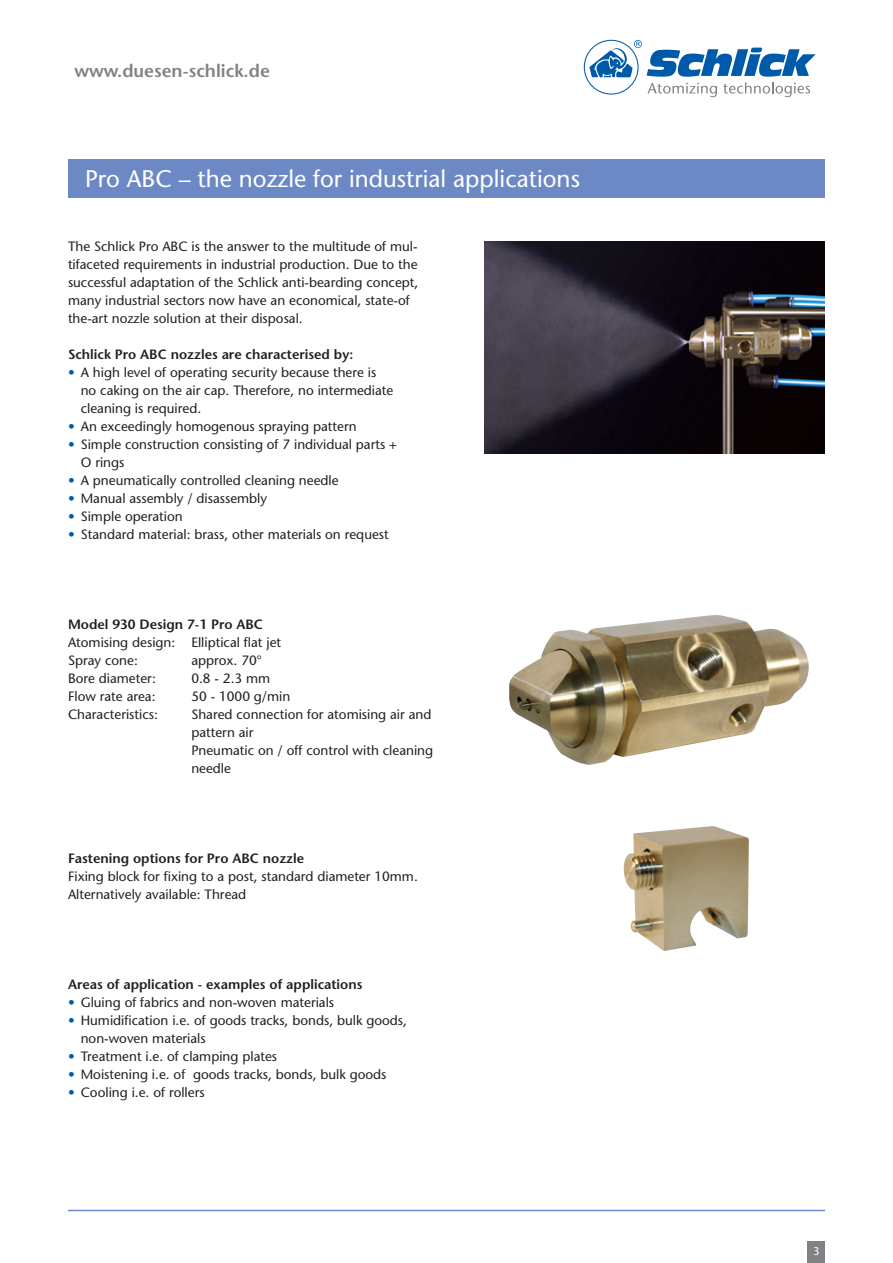
<style>
.page{position:relative;width:893px;height:1263px;background:#fff}
.page>*{position:absolute;margin:0;border:0;box-sizing:border-box;transform-origin:0 0}
.t1{font:24px "Stone Sans";color:#fff}
.t2{font:600 18px "Stone Sans";color:#808285}
.t3{font:13.5px/18px "Stone Sans";color:#231f20}
.t4{font:600 13.5px "Stone Sans";color:#231f20}
.t5{font:11.25px "Stone Sans";color:#fff}
.s1{color:#005cab}
</style>
<div class="page">
<hr style="left:68px;top:1210px;width:757px;height:1px;background:#6d89c5">
<div style="left:808px;top:1242px;width:17px;height:21px;background:#808285"></div>
<div style="left:68px;top:160px;width:757px;height:38px;background:#6d89c5"></div>
<img style="left:485px;top:241px;width:340px;height:213px">
<img style="left:624px;top:826px;width:125px;height:125px">
<img style="left:509px;top:615px;width:300px;height:150px">
<svg style="left:589px;top:40px;width:227px;height:57px"></svg>
<h2 class="t2" style="left:74px;top:64px;width:197px">www.duesen-schlick.de</h2>
<h1 class="t1" style="left:85px;top:169px;width:496px">Pro ABC – the nozzle for industrial applications</h1>
<p class="t3" style="left:68px;top:239px;width:352px">The Schlick Pro ABC is the answer to the multitude of mul&shy;tifaceted requirements in industrial production. Due to the successful adaptation of the Schlick anti-bearding concept, many industrial sectors now have an economical, state-of the-art nozzle solution at their disposal.</p>
<p class="t4" style="left:68px;top:349px;width:287px">Schlick Pro ABC nozzles are characterised by:</p>
<p class="t3" style="left:81px;top:365px;width:314px;text-indent:-13px"><span class="s1">•</span> A high level of operating security because there is no caking on the air cap. Therefore, no intermediate cleaning is required.</p>
<p class="t3" style="left:68px;top:419px;width:290px"><span class="s1">•</span> An exceedingly homogenous spraying pattern</p>
<p class="t3" style="left:81px;top:437px;width:318px;text-indent:-13px"><span class="s1">•</span> Simple construction consisting of 7 individual parts +<br>O rings</p>
<p class="t3" style="left:68px;top:473px;width:272px"><span class="s1">•</span> A pneumatically controlled cleaning needle</p>
<p class="t3" style="left:68px;top:491px;width:201px"><span class="s1">•</span> Manual assembly / disassembly</p>
<p class="t3" style="left:68px;top:509px;width:116px"><span class="s1">•</span> Simple operation</p>
<p class="t3" style="left:68px;top:527px;width:322px"><span class="s1">•</span> Standard material: brass, other materials on request</p>
<p class="t4" style="left:68px;top:619px;width:196px">Model 930 Design 7-1 Pro ABC</p>
<p class="t3" style="left:68px;top:635px;width:215px">Atomising design: Elliptical flat jet<br>Spray cone:</p>
<p class="t3" style="left:191px;top:653px;width:72px">approx. 70°</p>
<p class="t3" style="left:68px;top:671px;width:89px">Bore diameter:</p>
<p class="t3" style="left:191px;top:671px;width:81px">0.8 - 2.3 mm</p>
<p class="t3" style="left:68px;top:689px;width:89px">Flow rate area:</p>
<p class="t3" style="left:191px;top:689px;width:101px">50 - 1000 g/min</p>
<p class="t3" style="left:68px;top:707px;width:91px">Characteristics:</p>
<p class="t3" style="left:191px;top:707px;width:243px">Shared connection for atomising air and pattern air<br>Pneumatic on / off control with cleaning needle</p>
<p class="t4" style="left:68px;top:853px;width:238px">Fastening options for Pro ABC nozzle</p>
<p class="t3" style="left:68px;top:869px;width:351px">Fixing block for fixing to a post, standard diameter 10mm.<br>Alternatively available: Thread</p>
<p class="t4" style="left:68px;top:979px;width:296px">Areas of application - examples of applications</p>
<p class="t3" style="left:68px;top:995px;width:268px"><span class="s1">•</span> Gluing of fabrics and non-woven materials</p>
<p class="t3" style="left:81px;top:1013px;width:328px;text-indent:-13px"><span class="s1">•</span> Humidification i.e. of goods tracks, bonds, bulk goods, non-woven materials</p>
<p class="t3" style="left:68px;top:1049px;width:211px"><span class="s1">•</span> Treatment i.e. of clamping plates</p>
<p class="t3" style="left:68px;top:1067px;width:320px"><span class="s1">•</span> Moistening i.e. of goods tracks, bonds, bulk goods</p>
<p class="t3" style="left:68px;top:1085px;width:138px"><span class="s1">•</span> Cooling i.e. of rollers</p>
<p class="t5" style="left:813px;top:1247px;width:8px">3</p>
</div>
